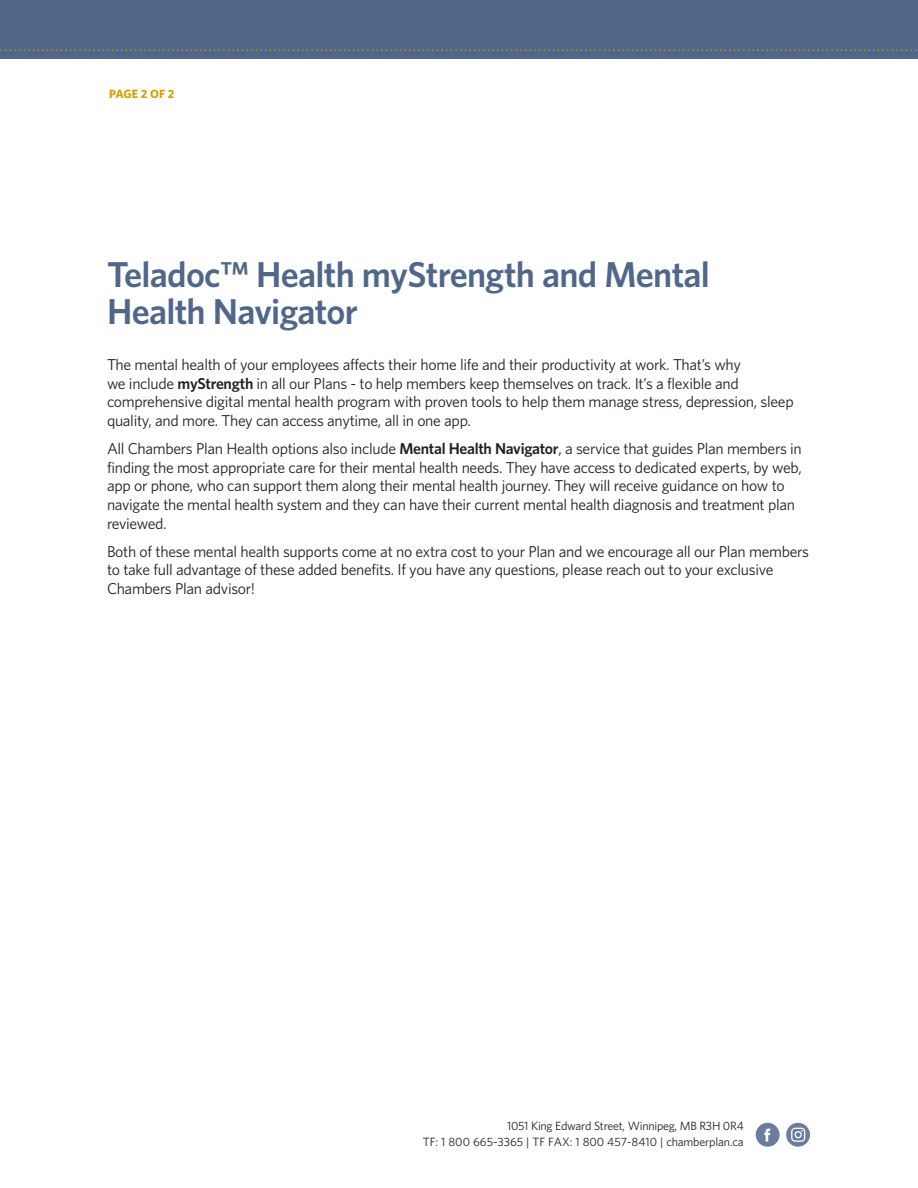
<style>
.page{position:relative;width:918px;height:1188px;background:#fff}
.page>*{position:absolute;margin:0;border:0;box-sizing:border-box;transform-origin:0 0}
.Head{font:600 36px/37.5px "Whitney";letter-spacing:-.02em;color:#51678a}
.Body{font:15.75px/18.8px "Whitney";letter-spacing:-.02em;color:#231f20}
.t1{font:12px/16.5px "Whitney";letter-spacing:-.01em;color:#231f20;text-align:right}
.t2{font:700 12px "Whitney";letter-spacing:-.015em;color:#d4a00c}
.s1{font-weight:600}
</style>
<div class="page">
<div style="left:756px;top:1123px;width:24px;height:24px;background:#6b7d9e;border-radius:50%"></div>
<svg style="left:764px;top:1129px;width:6px;height:13px"></svg>
<div style="left:786px;top:1123px;width:24px;height:24px;background:#6b7d9e;border-radius:50%"></div>
<svg style="left:791px;top:1128px;width:14px;height:14px"></svg>
<div style="left:0;top:0;width:918px;height:58px;background:#51678a"></div>
<svg style="left:0;top:49px;width:917px;height:2px"></svg>
<p class="t2" style="left:109px;top:86px;width:67px">PAGE 2 OF 2</p>
<p class="Head" style="left:107px;top:255px;width:605px">Teladoc™ Health myStrength and Mental<br>Health Navigator</p>
<p class="Body" style="left:107px;top:355px;width:688px">The mental health of your employees affects their home life and their productivity at work. That’s why<br>we include <span class="s1">myStrength</span> in all our Plans - to help members keep themselves on track. It’s a flexible and comprehensive digital mental health program with proven tools to help them manage stress, depression, sleep quality, and more. They can access anytime, all in one app.</p>
<p class="Body" style="left:107px;top:439px;width:696px">All Chambers Plan Health options also include <span class="s1">Mental Health Navigator</span>, a service that guides Plan members in finding the most appropriate care for their mental health needs. They have access to dedicated experts, by web, app or phone, who can support them along their mental health journey. They will receive guidance on how to navigate the mental health system and they can have their current mental health diagnosis and treatment plan reviewed.</p>
<p class="Body" style="left:107px;top:541px;width:703px">Both of these mental health supports come at no extra cost to your Plan and we encourage all our Plan members to take full advantage of these added benefits. If you have any questions, please reach out to your exclusive<br>Chambers Plan advisor!</p>
<p class="t1" style="left:423px;top:1117px;width:322px">1051 King Edward Street, Winnipeg, MB R3H 0R4<br>TF: 1 800 665-3365 | TF FAX: 1 800 457-8410 | chamberplan.ca</p>
</div>
